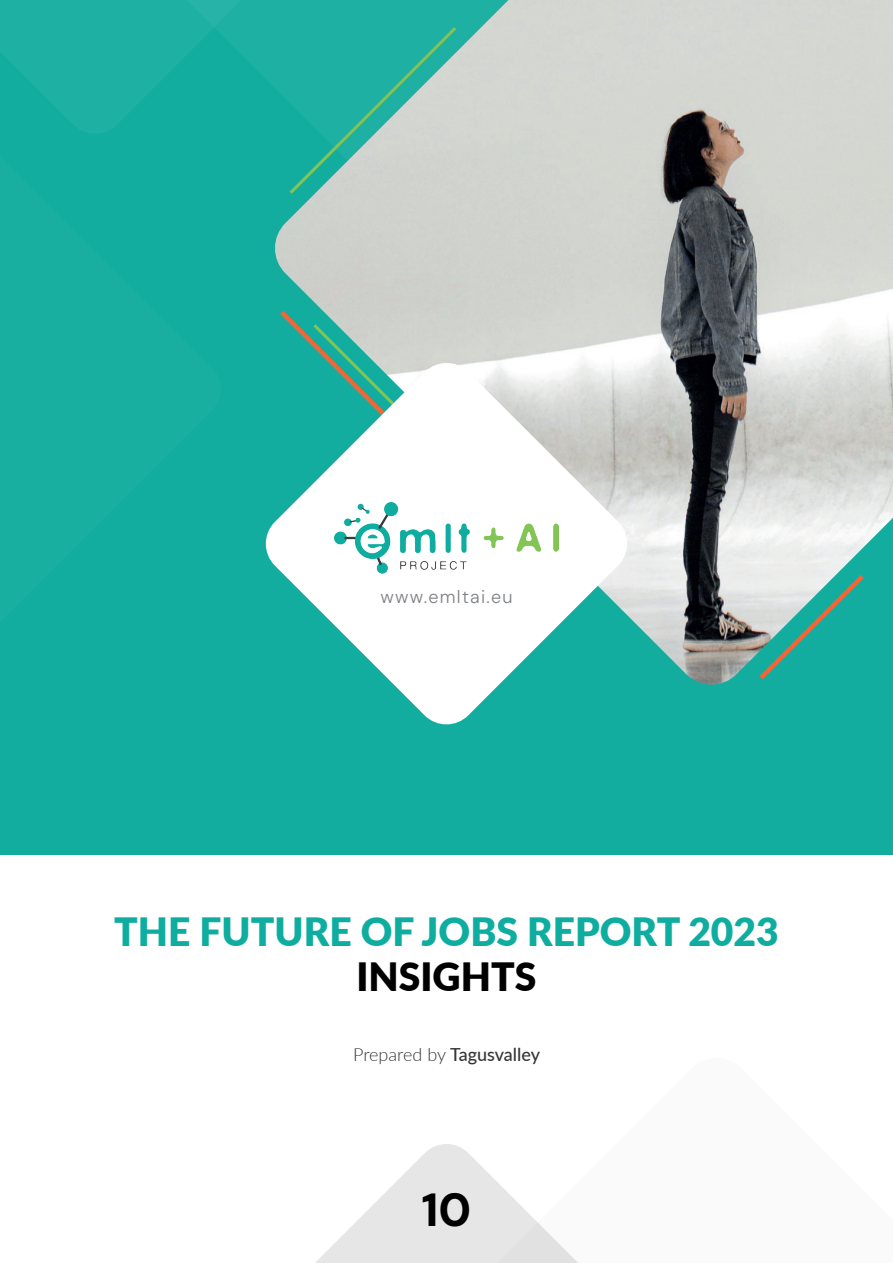
<style>
.page{position:relative;width:893px;height:1263px;background:#fff}
.page>*{position:absolute;margin:0;border:0;box-sizing:border-box;transform-origin:0 0}
.t1{font:800 46.5px "DM Sans";color:#000001}
.t2{font:900 39px "Lato";color:#0fada0}
.t3{font:900 39px "Lato";color:#000}
.t4{font:500 18px "Lato";color:#363536}
.t5{font:300 18px "DM Sans";letter-spacing:.07em;color:#808285}
.s1{font-weight:300}
</style>
<div class="page">
<svg style="left:315px;top:1144px;width:263px;height:119px;fill:#e6e6e6"></svg>
<div style="left:0;top:0;width:893px;height:855px;background:#12ad9f"></div>
<div style="left:0;top:0;width:156px;height:85px;background:#1db0a3"></div>
<svg style="left:156px;top:0;width:115px;height:84px;fill:#1db0a3"></svg>
<img style="left:271px;top:0;width:622px;height:685px">
<svg style="left:286px;top:24px;width:173px;height:173px"></svg>
<svg style="left:275px;top:306px;width:114px;height:54px"></svg>
<svg style="left:310px;top:321px;width:246px;height:39px"></svg>
<svg style="left:265px;top:360px;width:365px;height:365px;fill:#fefefe"></svg>
<img style="left:335px;top:502px;width:223px;height:71px">
<svg style="left:755px;top:570px;width:113px;height:114px"></svg>
<svg style="left:35px;top:85px;width:120px;height:48px;fill:#1db0a3"></svg>
<p class="t5" style="left:380px;top:585px;width:134px">www.emltai.eu</p>
<p class="t2" style="left:114px;top:903px;width:666px">THE FUTURE OF JOBS REPORT 2023</p>
<p class="t3" style="left:356px;top:948px;width:181px">INSIGHTS</p>
<p class="t4" style="left:353px;top:1041px;width:188px"><span class="s1">Prepared by</span> Tagusvalley</p>
<p class="t1" style="left:421px;top:1180px;width:51px">10</p>
</div>
